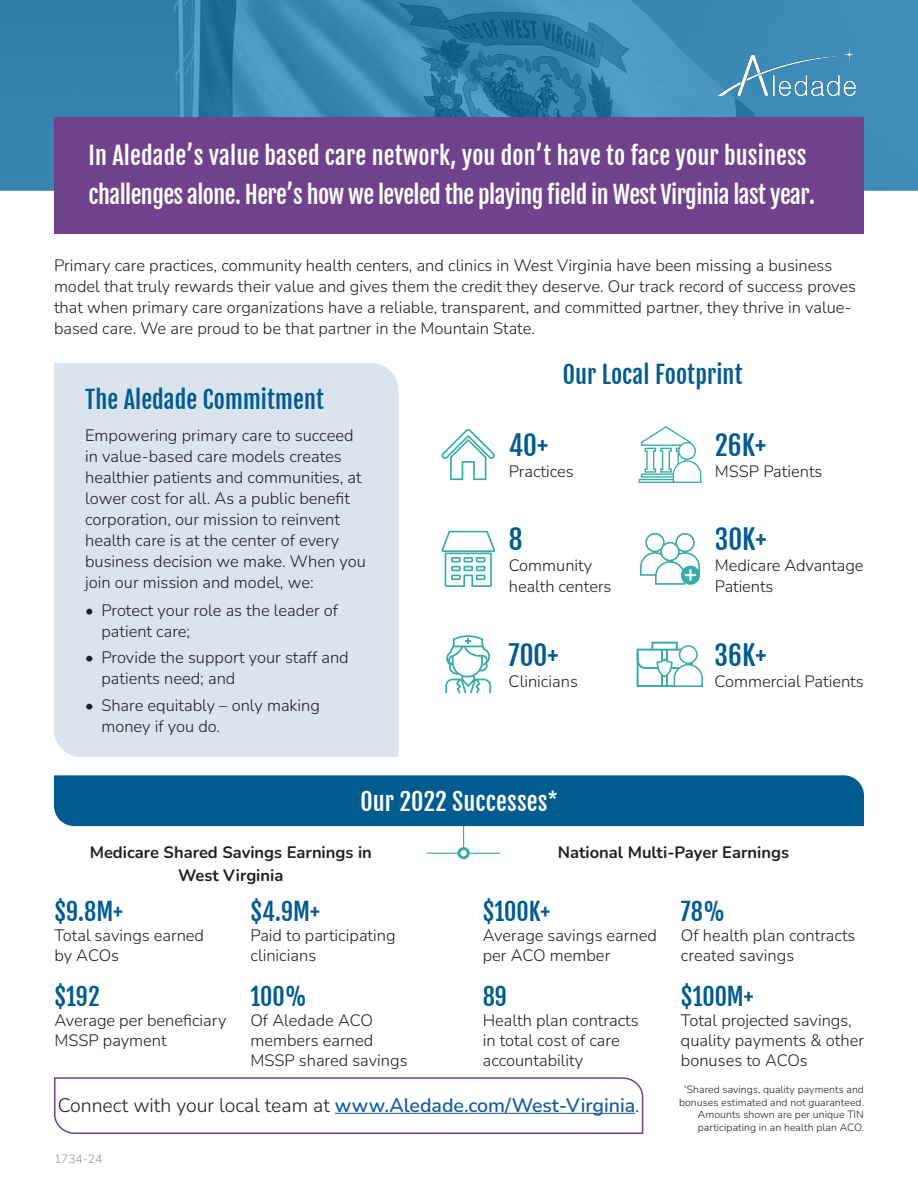
<style>
.page{position:relative;width:918px;height:1188px;background:#fff}
.page>*{position:absolute;margin:0;border:0;box-sizing:border-box;transform-origin:0 0}
.t1{font:27px "Fjalla One";color:#005b8f}
.t2{font:24px/39px "Fjalla One";letter-spacing:-.025em;color:#fff}
.t3{font:24px "Fjalla One";letter-spacing:.005em;color:#005b8f}
.t4{font:24px "Fjalla One";letter-spacing:.005em;color:#fff}
.t5{font:600 19.5px "Nunito";color:#175d9e}
.t6{font:300 16.5px/21px "Nunito";color:#231f20}
.t7{font:700 16.5px "Nunito";color:#231f20}
.t8{font:300 12px "Nunito";color:#939598}
.t9{font:300 10.5px/12.6px "Nunito";letter-spacing:.005em;color:#231f20;text-align:right}
.s1{font-weight:300;color:#231f20}
</style>
<div class="page">
<svg style="left:54px;top:1077px;width:590px;height:57px"></svg>
<svg style="left:0;top:0;width:918px;height:191px;fill:#3886b1"></svg>
<div style="left:54px;top:117px;width:810px;height:116px;background:#71428c"></div>
<hr style="left:335px;top:1113px;width:300px;height:1px;background:#175d9e">
<div style="left:54px;top:363px;width:345px;height:394px;background:#dae4ed"></div>
<hr style="left:427px;top:853px;width:73px;height:1px;background:#38aca6">
<hr style="left:463px;top:802px;width:1px;height:51px;background:#38aca6">
<div style="left:459px;top:849px;width:9px;height:9px;background:#fff;border-radius:50%"></div>
<div style="left:457px;top:847px;width:13px;height:12px;border:3px solid #38aca6;border-radius:50%"></div>
<div style="left:54px;top:775px;width:810px;height:51px;background:#005b8f"></div>
<svg style="left:445px;top:635px;width:46px;height:58px"></svg>
<svg style="left:441px;top:429px;width:54px;height:52px"></svg>
<hr style="left:639px;top:479px;width:54px;height:4px;background:#38aca6">
<svg style="left:640px;top:426px;width:62px;height:57px"></svg>
<svg style="left:441px;top:530px;width:55px;height:57px"></svg>
<div style="left:645px;top:533px;width:20px;height:19px;border:2px solid #38aca6;border-radius:50%"></div>
<div style="left:675px;top:533px;width:20px;height:19px;border:2px solid #38aca6;border-radius:50%"></div>
<div style="left:661px;top:543px;width:18px;height:17px;background:#fff;border-radius:50%"></div>
<div style="left:660px;top:542px;width:20px;height:19px;border:2px solid #38aca6;border-radius:50%"></div>
<svg style="left:640px;top:551px;width:61px;height:34px"></svg>
<img style="left:712px;top:43px;width:149px;height:54px">
<svg style="left:637px;top:642px;width:66px;height:45px"></svg>
<p class="t2" style="left:89px;top:136px;width:728px">In Aledade’s value based care network, you don’t have to face your business challenges alone. Here’s how we leveled the playing field in West Virginia last year.</p>
<p class="t6" style="left:54px;top:254px;width:804px">Primary care practices, community health centers, and clinics in West Virginia have been missing a business model that truly rewards their value and gives them the credit they deserve. Our track record of success proves that when primary care organizations have a reliable, transparent, and committed partner, they thrive in value&shy;based care. We are proud to be that partner in the Mountain State.</p>
<p class="t3" style="left:85px;top:385px;width:240px">The Aledade Commitment</p>
<p class="t6" style="left:85px;top:424px;width:282px">Empowering primary care to succeed in value-based care models creates healthier patients and communities, at lower cost for all. As a public benefit corporation, our mission to reinvent health care is at the center of every business decision we make. When you join our mission and model, we:</p>
<p class="t6" style="left:101px;top:599px;width:238px;text-indent:-16px">• Protect your role as the leader of patient care;</p>
<p class="t6" style="left:101px;top:647px;width:249px;text-indent:-16px">• Provide the support your staff and patients need; and</p>
<p class="t6" style="left:101px;top:694px;width:220px;text-indent:-16px">• Share equitably – only making money if you do.</p>
<p class="t3" style="left:563px;top:360px;width:181px">Our Local Footprint</p>
<p class="t1" style="left:509px;top:429px;width:41px">40+</p>
<p class="t6" style="left:509px;top:460px;width:67px">Practices</p>
<p class="t1" style="left:509px;top:523px;width:15px">8</p>
<p class="t6" style="left:509px;top:554px;width:104px">Community health centers</p>
<p class="t1" style="left:509px;top:639px;width:51px">700+</p>
<p class="t6" style="left:509px;top:670px;width:71px">Clinicians</p>
<p class="t1" style="left:715px;top:429px;width:53px">26K+</p>
<p class="t6" style="left:715px;top:460px;width:109px">MSSP Patients</p>
<p class="t1" style="left:715px;top:523px;width:53px">30K+</p>
<p class="t6" style="left:715px;top:554px;width:150px">Medicare Advantage<br>Patients</p>
<p class="t1" style="left:715px;top:639px;width:53px">36K+</p>
<p class="t6" style="left:715px;top:670px;width:151px">Commercial Patients</p>
<p class="t4" style="left:360px;top:787px;width:199px">Our 2022 Successes<sup>*</sup></p>
<p class="t7" style="left:90px;top:841px;width:284px">Medicare Shared Savings Earnings in</p>
<p class="t7" style="left:178px;top:863px;width:107px">West Virginia</p>
<p class="t3" style="left:54px;top:897px;width:70px">$9.8M+</p>
<p class="t6" style="left:54px;top:925px;width:151px;line-height:19.8px">Total savings earned by ACOs</p>
<p class="t3" style="left:54px;top:982px;width:47px">$192</p>
<p class="t6" style="left:54px;top:1010px;width:174px;line-height:19.8px">Average per beneficiary<br>MSSP payment</p>
<p class="t3" style="left:250px;top:897px;width:71px">$4.9M+</p>
<p class="t6" style="left:250px;top:925px;width:147px;line-height:19.8px">Paid to participating clinicians</p>
<p class="t3" style="left:250px;top:982px;width:58px">100%</p>
<p class="t6" style="left:250px;top:1010px;width:159px;line-height:19.8px">Of Aledade ACO members earned<br>MSSP shared savings</p>
<p class="t7" style="left:558px;top:841px;width:233px">National Multi-Payer Earnings</p>
<p class="t3" style="left:483px;top:897px;width:69px">$100K+</p>
<p class="t6" style="left:483px;top:925px;width:176px;line-height:19.8px">Average savings earned per ACO member</p>
<p class="t3" style="left:483px;top:982px;width:26px">89</p>
<p class="t6" style="left:483px;top:1010px;width:157px;line-height:19.8px">Health plan contracts in total cost of care accountability</p>
<p class="t3" style="left:681px;top:897px;width:46px">78%</p>
<p class="t6" style="left:681px;top:925px;width:176px;line-height:19.8px">Of health plan contracts created savings</p>
<p class="t3" style="left:681px;top:982px;width:74px">$100M+</p>
<p class="t6" style="left:681px;top:1010px;width:185px;line-height:19.8px">Total projected savings, quality payments &amp; other bonuses to ACOs</p>
<p class="t5" style="left:58px;top:1091px;width:583px"><span class="s1">Connect with your local team at</span> www.Aledade.com/West-Virginia<span class="s1">.</span></p>
<p class="t8" style="left:54px;top:1151px;width:50px">1734-24</p>
<p class="t9" style="left:679px;top:1083px;width:186px"><sup>*</sup>Shared savings, quality payments and bonuses estimated and not guaranteed.<br>Amounts shown are per unique TIN participating in an health plan ACO.</p>
</div>
